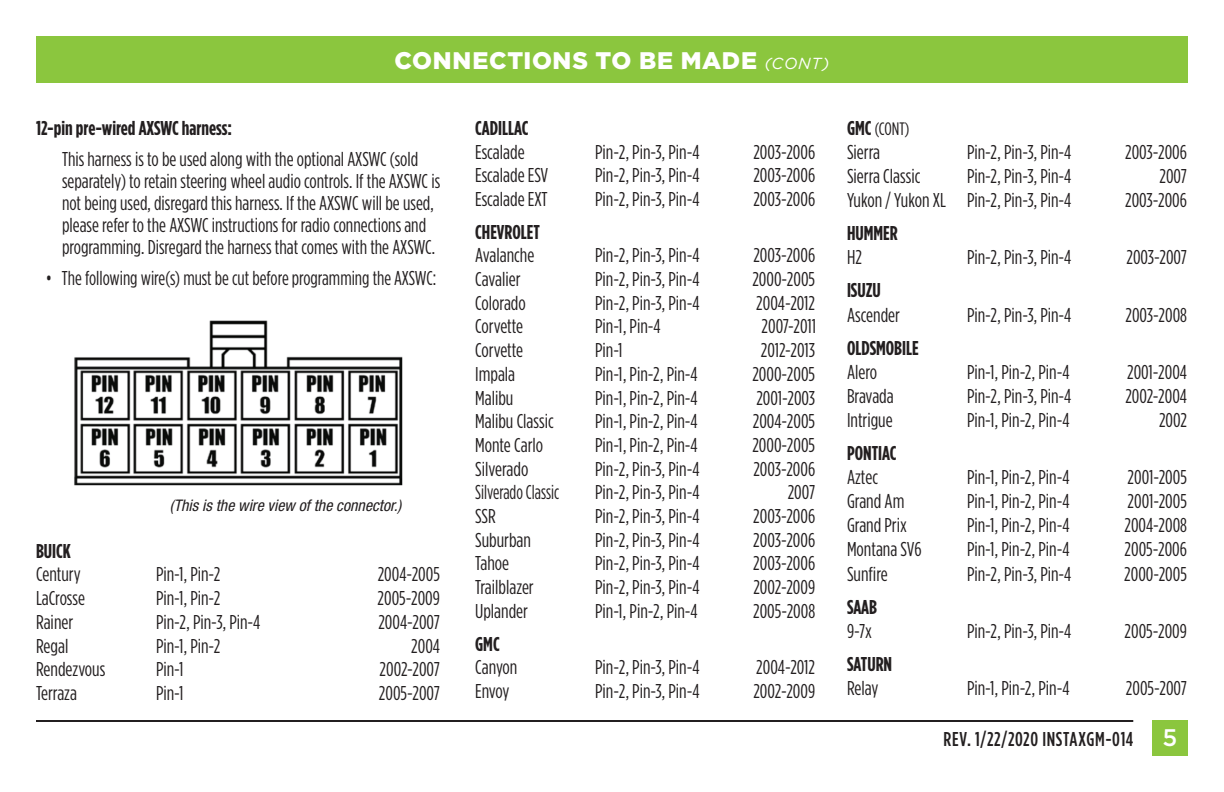
<style>
.page{position:relative;width:1224px;height:792px;background:#fff}
.page>*{position:absolute;margin:0;border:0;box-sizing:border-box;transform-origin:0 0}
.t1{font:900 24px "Gotham";letter-spacing:.03em;color:#fff}
.t2{font:20px/22px "Gotham Condensed";color:#231f20}
.t3{font:700 20px "Gotham Condensed";color:#231f20}
.t4{font:500 20px "Gotham Condensed";letter-spacing:.03em;color:#231f20}
.t5{font:20px "Gotham Condensed";color:#231f20;scale:.9 1}
.t6{font:18px "Gotham Condensed";color:#231f20}
.t7{font:italic condensed 16px "Helvetica Neue";color:#231f20}
.s1{font-weight:400;font-style:italic;font-size:16px}
.s2{font-weight:700;font-size:20px}
.s3{font-family:"Gotham";font-size:24px;color:#fff}
</style>
<div class="page">
<div style="left:36px;top:36px;width:1152px;height:46px;background:#8bc63e"></div>
<div style="left:1152px;top:720px;width:36px;height:36px;background:#8bc63e"></div>
<hr style="left:36px;top:720px;width:1097px;height:2px;background:#231f20">
<img style="left:74px;top:320px;width:329px;height:166px">
<p class="t1" style="left:395px;top:46px;width:436px">CONNECTIONS TO BE MADE <span class="s1">(CONT)</span></p>
<p class="t3" style="left:36px;top:117px;width:198px">12-pin pre-wired AXSWC harness:</p>
<p class="t2" style="left:62px;top:148px;width:380px">This harness is to be used along with the optional AXSWC (sold separately) to retain steering wheel audio controls. If the AXSWC is not being used, disregard this harness. If the AXSWC will be used, please refer to the AXSWC instructions for radio connections and programming. Disregard the harness that comes with the AXSWC.</p>
<p class="t2" style="left:46px;top:267px;width:392px">• The following wire(s) must be cut before programming the AXSWC:</p>
<p class="t7" style="left:170px;top:496px;width:233px">(This is the wire view of the connector.)</p>
<p class="t3" style="left:36px;top:539px;width:36px">BUICK</p>
<p class="t2" style="left:36px;top:563px;width:46px">Century</p>
<p class="t2" style="left:156px;top:563px;width:66px">Pin-1, Pin-2</p>
<p class="t2" style="left:378px;top:563px;width:64px">2004-2005</p>
<p class="t2" style="left:36px;top:587px;width:51px">LaCrosse</p>
<p class="t2" style="left:156px;top:587px;width:66px">Pin-1, Pin-2</p>
<p class="t2" style="left:378px;top:587px;width:64px">2005-2009</p>
<p class="t2" style="left:36px;top:611px;width:39px">Rainer</p>
<p class="t2" style="left:156px;top:611px;width:106px">Pin-2, Pin-3, Pin-4</p>
<p class="t2" style="left:378px;top:611px;width:63px">2004-2007</p>
<p class="t2" style="left:36px;top:634px;width:34px">Regal</p>
<p class="t2" style="left:156px;top:634px;width:66px">Pin-1, Pin-2</p>
<p class="t2" style="left:411px;top:634px;width:30px">2004</p>
<p class="t2" style="left:36px;top:658px;width:71px">Rendezvous</p>
<p class="t2" style="left:156px;top:658px;width:29px">Pin-1</p>
<p class="t2" style="left:380px;top:658px;width:62px">2002-2007</p>
<p class="t2" style="left:36px;top:682px;width:42px">Terraza</p>
<p class="t2" style="left:156px;top:682px;width:29px">Pin-1</p>
<p class="t2" style="left:379px;top:682px;width:63px">2005-2007</p>
<p class="t3" style="left:475px;top:117px;width:55px">CADILLAC</p>
<p class="t2" style="left:475px;top:140px;width:51px">Escalade</p>
<p class="t2" style="left:595px;top:140px;width:106px">Pin-2, Pin-3, Pin-4</p>
<p class="t2" style="left:753px;top:140px;width:63px">2003-2006</p>
<p class="t2" style="left:475px;top:164px;width:75px">Escalade ESV</p>
<p class="t2" style="left:595px;top:164px;width:106px">Pin-2, Pin-3, Pin-4</p>
<p class="t2" style="left:753px;top:164px;width:63px">2003-2006</p>
<p class="t2" style="left:475px;top:188px;width:74px">Escalade EXT</p>
<p class="t2" style="left:595px;top:188px;width:106px">Pin-2, Pin-3, Pin-4</p>
<p class="t2" style="left:753px;top:188px;width:63px">2003-2006</p>
<p class="t3" style="left:475px;top:220px;width:66px">CHEVROLET</p>
<p class="t2" style="left:475px;top:244px;width:61px">Avalanche</p>
<p class="t2" style="left:595px;top:244px;width:106px">Pin-2, Pin-3, Pin-4</p>
<p class="t2" style="left:753px;top:244px;width:63px">2003-2006</p>
<p class="t2" style="left:475px;top:268px;width:47px">Cavalier</p>
<p class="t2" style="left:595px;top:268px;width:106px">Pin-2, Pin-3, Pin-4</p>
<p class="t2" style="left:752px;top:268px;width:64px">2000-2005</p>
<p class="t2" style="left:475px;top:291px;width:52px">Colorado</p>
<p class="t2" style="left:595px;top:291px;width:106px">Pin-2, Pin-3, Pin-4</p>
<p class="t2" style="left:756px;top:291px;width:60px">2004-2012</p>
<p class="t2" style="left:475px;top:315px;width:49px">Corvette</p>
<p class="t2" style="left:595px;top:315px;width:67px">Pin-1, Pin-4</p>
<p class="t2" style="left:762px;top:315px;width:56px">2007-2011</p>
<p class="t2" style="left:475px;top:339px;width:49px">Corvette</p>
<p class="t2" style="left:595px;top:339px;width:29px">Pin-1</p>
<p class="t2" style="left:761px;top:339px;width:56px">2012-2013</p>
<p class="t2" style="left:475px;top:363px;width:41px">Impala</p>
<p class="t2" style="left:595px;top:363px;width:104px">Pin-1, Pin-2, Pin-4</p>
<p class="t2" style="left:752px;top:363px;width:64px">2000-2005</p>
<p class="t2" style="left:475px;top:386px;width:40px">Malibu</p>
<p class="t2" style="left:595px;top:386px;width:104px">Pin-1, Pin-2, Pin-4</p>
<p class="t2" style="left:756px;top:386px;width:60px">2001-2003</p>
<p class="t2" style="left:475px;top:410px;width:80px">Malibu Classic</p>
<p class="t2" style="left:595px;top:410px;width:104px">Pin-1, Pin-2, Pin-4</p>
<p class="t2" style="left:753px;top:410px;width:64px">2004-2005</p>
<p class="t2" style="left:475px;top:434px;width:69px">Monte Carlo</p>
<p class="t2" style="left:595px;top:434px;width:104px">Pin-1, Pin-2, Pin-4</p>
<p class="t2" style="left:752px;top:434px;width:64px">2000-2005</p>
<p class="t2" style="left:475px;top:457px;width:55px">Silverado</p>
<p class="t2" style="left:595px;top:457px;width:106px">Pin-2, Pin-3, Pin-4</p>
<p class="t2" style="left:753px;top:457px;width:63px">2003-2006</p>
<p class="t5" style="left:475px;top:482px;width:95px">Silverado Classic</p>
<p class="t2" style="left:595px;top:481px;width:106px">Pin-2, Pin-3, Pin-4</p>
<p class="t2" style="left:788px;top:481px;width:29px">2007</p>
<p class="t2" style="left:475px;top:505px;width:22px">SSR</p>
<p class="t2" style="left:595px;top:505px;width:106px">Pin-2, Pin-3, Pin-4</p>
<p class="t2" style="left:753px;top:505px;width:63px">2003-2006</p>
<p class="t2" style="left:475px;top:528px;width:57px">Suburban</p>
<p class="t2" style="left:595px;top:528px;width:106px">Pin-2, Pin-3, Pin-4</p>
<p class="t2" style="left:753px;top:528px;width:63px">2003-2006</p>
<p class="t2" style="left:475px;top:552px;width:35px">Tahoe</p>
<p class="t2" style="left:595px;top:552px;width:106px">Pin-2, Pin-3, Pin-4</p>
<p class="t2" style="left:753px;top:552px;width:63px">2003-2006</p>
<p class="t2" style="left:475px;top:576px;width:60px">Trailblazer</p>
<p class="t2" style="left:595px;top:576px;width:106px">Pin-2, Pin-3, Pin-4</p>
<p class="t2" style="left:753px;top:576px;width:63px">2002-2009</p>
<p class="t2" style="left:475px;top:600px;width:54px">Uplander</p>
<p class="t2" style="left:595px;top:600px;width:104px">Pin-1, Pin-2, Pin-4</p>
<p class="t2" style="left:753px;top:600px;width:64px">2005-2008</p>
<p class="t3" style="left:475px;top:632px;width:26px">GMC</p>
<p class="t2" style="left:475px;top:656px;width:44px">Canyon</p>
<p class="t2" style="left:595px;top:656px;width:106px">Pin-2, Pin-3, Pin-4</p>
<p class="t2" style="left:756px;top:656px;width:60px">2004-2012</p>
<p class="t2" style="left:475px;top:680px;width:36px">Envoy</p>
<p class="t2" style="left:595px;top:680px;width:106px">Pin-2, Pin-3, Pin-4</p>
<p class="t2" style="left:753px;top:680px;width:63px">2002-2009</p>
<p class="t6" style="left:847px;top:119px;width:64px"><span class="s2">GMC</span> (CONT)</p>
<p class="t2" style="left:847px;top:141px;width:35px">Sierra</p>
<p class="t2" style="left:967px;top:141px;width:106px">Pin-2, Pin-3, Pin-4</p>
<p class="t2" style="left:1125px;top:141px;width:63px">2003-2006</p>
<p class="t2" style="left:847px;top:165px;width:75px">Sierra Classic</p>
<p class="t2" style="left:967px;top:165px;width:106px">Pin-2, Pin-3, Pin-4</p>
<p class="t2" style="left:1160px;top:165px;width:29px">2007</p>
<p class="t2" style="left:847px;top:189px;width:226px">Yukon / Yukon XL Pin-2, Pin-3, Pin-4</p>
<p class="t2" style="left:1125px;top:189px;width:63px">2003-2006</p>
<p class="t3" style="left:847px;top:222px;width:52px">HUMMER</p>
<p class="t2" style="left:847px;top:246px;width:16px">H2</p>
<p class="t2" style="left:967px;top:246px;width:106px">Pin-2, Pin-3, Pin-4</p>
<p class="t2" style="left:1126px;top:246px;width:62px">2003-2007</p>
<p class="t3" style="left:847px;top:279px;width:35px">ISUZU</p>
<p class="t2" style="left:847px;top:303px;width:54px">Ascender</p>
<p class="t2" style="left:967px;top:303px;width:106px">Pin-2, Pin-3, Pin-4</p>
<p class="t2" style="left:1126px;top:303px;width:63px">2003-2008</p>
<p class="t3" style="left:847px;top:336px;width:73px">OLDSMOBILE</p>
<p class="t2" style="left:847px;top:360px;width:32px">Alero</p>
<p class="t2" style="left:967px;top:360px;width:104px">Pin-1, Pin-2, Pin-4</p>
<p class="t2" style="left:1127px;top:360px;width:61px">2001-2004</p>
<p class="t2" style="left:847px;top:385px;width:48px">Bravada</p>
<p class="t2" style="left:967px;top:385px;width:106px">Pin-2, Pin-3, Pin-4</p>
<p class="t2" style="left:1125px;top:385px;width:63px">2002-2004</p>
<p class="t2" style="left:847px;top:409px;width:47px">Intrigue</p>
<p class="t2" style="left:967px;top:409px;width:104px">Pin-1, Pin-2, Pin-4</p>
<p class="t2" style="left:1159px;top:409px;width:29px">2002</p>
<p class="t3" style="left:847px;top:442px;width:51px">PONTIAC</p>
<p class="t2" style="left:847px;top:466px;width:32px">Aztec</p>
<p class="t2" style="left:967px;top:466px;width:104px">Pin-1, Pin-2, Pin-4</p>
<p class="t2" style="left:1128px;top:466px;width:61px">2001-2005</p>
<p class="t2" style="left:847px;top:490px;width:59px">Grand Am</p>
<p class="t2" style="left:967px;top:490px;width:104px">Pin-1, Pin-2, Pin-4</p>
<p class="t2" style="left:1128px;top:490px;width:61px">2001-2005</p>
<p class="t2" style="left:847px;top:514px;width:61px">Grand Prix</p>
<p class="t2" style="left:967px;top:514px;width:104px">Pin-1, Pin-2, Pin-4</p>
<p class="t2" style="left:1124px;top:514px;width:64px">2004-2008</p>
<p class="t2" style="left:847px;top:538px;width:76px">Montana SV6</p>
<p class="t2" style="left:967px;top:538px;width:104px">Pin-1, Pin-2, Pin-4</p>
<p class="t2" style="left:1125px;top:538px;width:64px">2005-2006</p>
<p class="t2" style="left:847px;top:562px;width:42px">Sunfire</p>
<p class="t2" style="left:967px;top:562px;width:106px">Pin-2, Pin-3, Pin-4</p>
<p class="t2" style="left:1124px;top:562px;width:64px">2000-2005</p>
<p class="t3" style="left:847px;top:595px;width:32px">SAAB</p>
<p class="t2" style="left:847px;top:619px;width:27px">9-7x</p>
<p class="t2" style="left:967px;top:619px;width:106px">Pin-2, Pin-3, Pin-4</p>
<p class="t2" style="left:1125px;top:619px;width:64px">2005-2009</p>
<p class="t3" style="left:847px;top:653px;width:47px">SATURN</p>
<p class="t2" style="left:847px;top:677px;width:33px">Relay</p>
<p class="t2" style="left:967px;top:677px;width:104px">Pin-1, Pin-2, Pin-4</p>
<p class="t2" style="left:1126px;top:677px;width:63px">2005-2007</p>
<p class="t4" style="left:944px;top:728px;width:235px">REV. 1/22/2020 INSTAXGM-014 <span class="s3">5</span></p>
</div>
